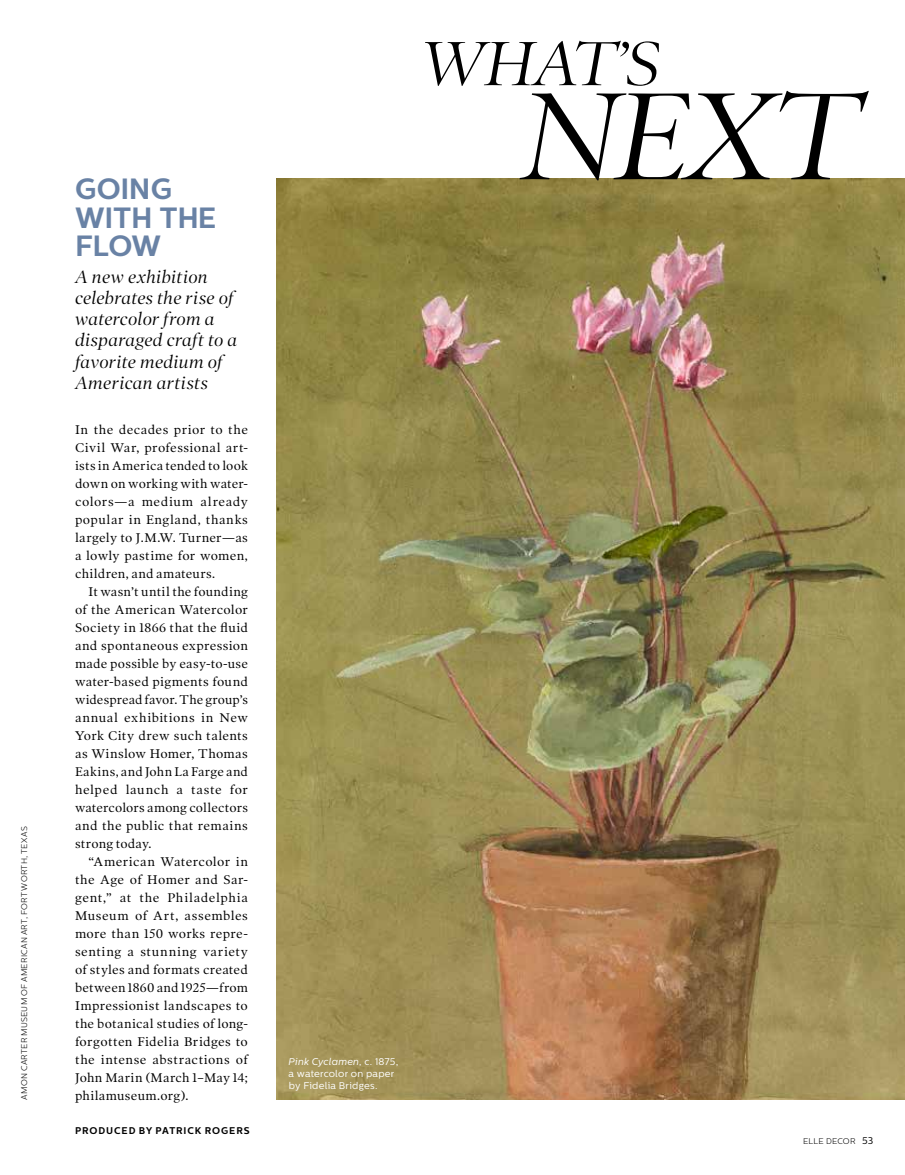
<style>
.page{position:relative;width:905px;height:1175px;background:#fff}
.page>*{position:absolute;margin:0;border:0;box-sizing:border-box;transform-origin:0 0}
.t1{font:italic 125.25px "Poynter OS Display";color:#000}
.t2{font:italic 63px "Poynter OS Display";color:#000}
.t3{font:700 29.25px/28.5px "Centrale Sans";letter-spacing:-.005em;color:#6982a5}
.t4{font:italic 18px/21.1px "Poynter OS Display";letter-spacing:.02em;color:#000}
.t5{font:12.75px/18px "Poynter OS Text One L";letter-spacing:.025em;color:#000;text-align:justify}
.t6{font:9.75px/12px "Centrale Sans";letter-spacing:.025em;color:#fff}
.t7{font:700 9.75px "Centrale Sans";letter-spacing:.095em;color:#000}
.t8{font:300 8.25px "Centrale Sans";letter-spacing:.03em;color:#000}
.s1{font-style:italic}
.s2{font-weight:400;font-size:9.75px}
</style>
<div class="page">
<img style="left:276px;top:179px;width:628px;height:921px">
<p class="t8" style="left:19px;top:1100px;width:275px;rotate:-90deg">AMON CARTER MUSEUM OF AMERICAN ART, FORT WORTH, TEXAS</p>
<h3 class="t3" style="left:75px;top:175px;width:143px">GOING<br>WITH THE<br>FLOW</h3>
<h3 class="t4" style="left:75px;top:266px;width:164px">A new exhibition celebrates the rise of watercolor from a disparaged craft to a favorite medium of<br>American artists</h3>
<p class="t5" style="left:75px;top:420px;width:174px">In the decades prior to the Civil War, professional art&shy;ists in America tended to look down on working with water&shy;colors—a medium already popular in England, thanks largely to J.M.W. Turner—as a lowly pastime for women, children, and amateurs.</p>
<p class="t5" style="left:75px;top:582px;width:174px;text-indent:14px">It wasn’t until the founding of the American Watercolor Society in 1866 that the fluid and spontaneous expression made possible by easy-to-use water-based pigments found widespread favor. The group’s annual exhibitions in New York City drew such talents as Winslow Homer, Thomas Eakins, and John La Farge and helped launch a taste for watercolors among collectors and the public that remains strong today.</p>
<p class="t5" style="left:75px;top:852px;width:174px;text-indent:14px">“American Watercolor in the Age of Homer and Sar&shy;gent,” at the Philadelphia Museum of Art, assembles more than 150 works repre&shy;senting a stunning variety of styles and formats created between 1860 and 1925—from Impressionist landscapes to the botanical studies of long&shy;forgotten Fidelia Bridges to the intense abstractions of John Marin (March 1–May 14; philamuseum.org).</p>
<p class="t7" style="left:75px;top:1125px;width:176px">PRODUCED BY PATRICK ROGERS</p>
<h2 class="t2" style="left:420px;top:29px;width:240px">WHAT’S</h2>
<h1 class="t1" style="left:520px;top:68px;width:340px">NEXT</h1>
<p class="t6" style="left:288px;top:1056px;width:111px"><span class="s1">Pink Cyclamen,</span> c. 1875, a watercolor on paper by Fidelia Bridges.</p>
<p class="t8" style="left:803px;top:1136px;width:72px">ELLE DECOR <span class="s2">53</span></p>
</div>
